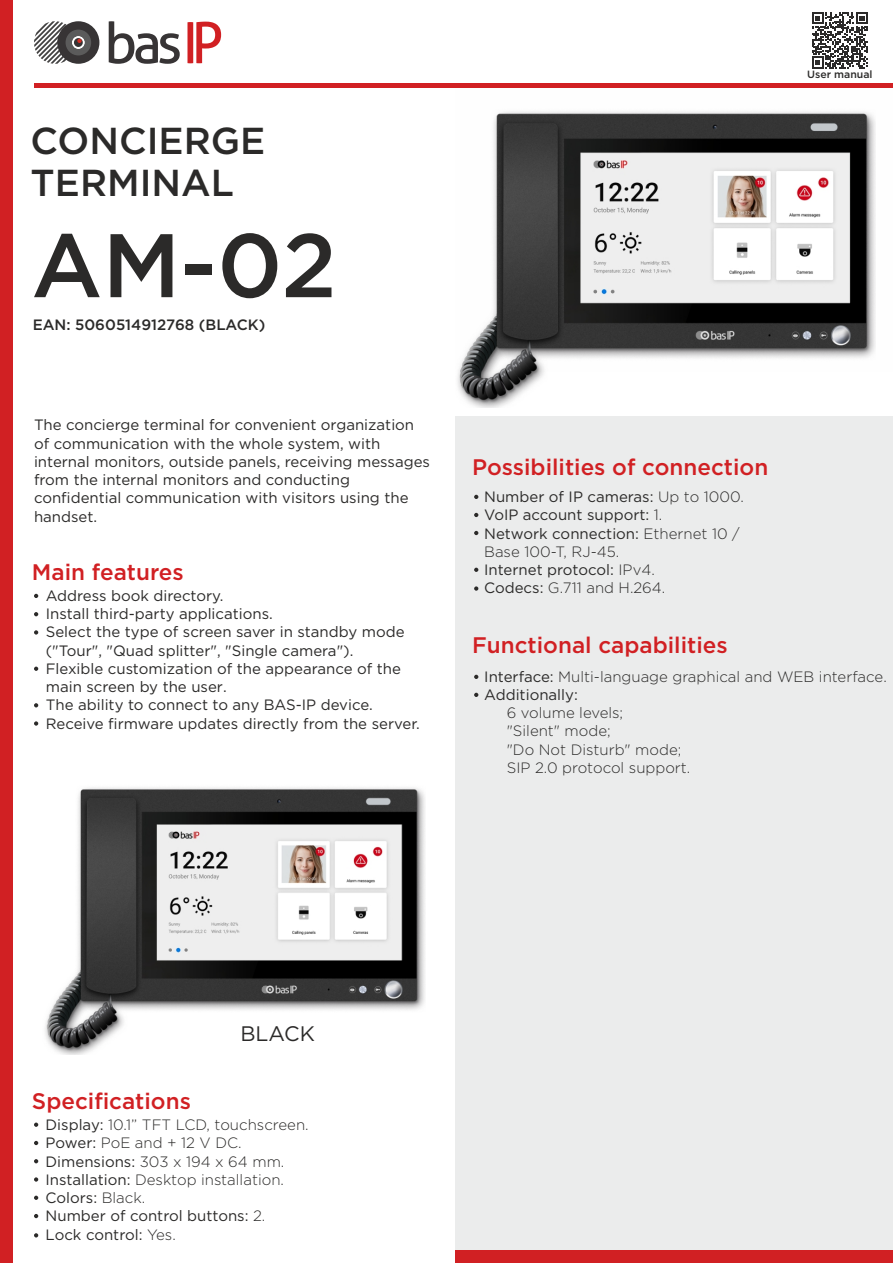
<style>
.page{position:relative;width:893px;height:1263px;background:#fff}
.page>*{position:absolute;margin:0;border:0;box-sizing:border-box;transform-origin:0 0}
.t1{font:500 90px "Gotham Pro";color:#2b2a29}
.t2{font:500 37.5px/42px "Gotham Pro";color:#2b2a29}
.t3{font:500 22.5px "Gotham Pro";color:#d12023}
.t4{font:21px "Gotham Pro";color:#2b2a29}
.t5{font:15px/18.3px "Gotham Pro";color:#2b2a29}
.t6{font:300 15px/18.3px "Gotham Pro";color:#2b2a29}
.t7{font:500 15px "Gotham Pro";color:#2b2a29}
.t8{font:500 10.5px "Gotham Pro";color:#2b2a29}
.s1{font-weight:300}
.s2{font-weight:400}
</style>
<div class="page">
<div style="left:455px;top:417px;width:438px;height:846px;background:#ebecec"></div>
<div style="left:0;top:0;width:13px;height:1263px;background:#d12023"></div>
<svg style="left:109px;top:21px;width:71px;height:43px"></svg>
<svg style="left:187px;top:22px;width:34px;height:41px"></svg>
<svg style="left:34px;top:21px;width:65px;height:43px"></svg>
<hr style="left:34px;top:83px;width:859px;height:4px;background:#d12023">
<div style="left:455px;top:1250px;width:438px;height:13px;background:#d12023"></div>
<svg style="left:34px;top:1122px;width:4px;height:5px"></svg>
<svg style="left:34px;top:1159px;width:4px;height:4px"></svg>
<svg style="left:34px;top:1177px;width:4px;height:4px"></svg>
<svg style="left:34px;top:1196px;width:4px;height:4px"></svg>
<svg style="left:34px;top:1214px;width:4px;height:4px"></svg>
<svg style="left:474px;top:495px;width:4px;height:4px"></svg>
<svg style="left:474px;top:531px;width:4px;height:4px"></svg>
<svg style="left:474px;top:568px;width:4px;height:4px"></svg>
<svg style="left:474px;top:586px;width:4px;height:5px"></svg>
<svg style="left:474px;top:675px;width:4px;height:4px"></svg>
<svg style="left:474px;top:693px;width:4px;height:4px"></svg>
<img style="left:457px;top:111px;width:419px;height:297px">
<div style="left:810px;top:11px;width:60px;height:59px;background:linear-gradient(to bottom,#fefefe,#fefefe)"></div>
<svg style="left:812px;top:12px;width:56px;height:56px"></svg>
<img style="left:45px;top:787px;width:380px;height:268px">
<svg style="left:34px;top:1141px;width:4px;height:4px"></svg>
<svg style="left:34px;top:1233px;width:4px;height:4px"></svg>
<svg style="left:34px;top:594px;width:4px;height:4px"></svg>
<svg style="left:34px;top:630px;width:4px;height:5px"></svg>
<svg style="left:34px;top:703px;width:4px;height:4px"></svg>
<svg style="left:34px;top:721px;width:4px;height:5px"></svg>
<svg style="left:34px;top:612px;width:4px;height:4px"></svg>
<svg style="left:474px;top:513px;width:4px;height:4px"></svg>
<svg style="left:34px;top:667px;width:4px;height:4px"></svg>
<h2 class="t2" style="left:31px;top:123px;width:236px">CONCIERGE<br>TERMINAL</h2>
<h1 class="t1" style="left:31px;top:231px;width:307px">AM-02</h1>
<p class="t7" style="left:33px;top:319px;width:234px">EAN: 5060514912768 (BLACK)</p>
<p class="t5" style="left:34px;top:417px;width:397px">The concierge terminal for convenient organization of communication with the whole system, with internal monitors, outside panels, receiving messages from the internal monitors and conducting confidential communication with visitors using the handset.</p>
<h3 class="t3" style="left:32px;top:564px;width:153px">Main features</h3>
<p class="t5" style="left:46px;top:587px;width:375px">Address book directory.<br>Install third-party applications.<br>Select the type of screen saver in standby mode ("Tour", "Quad splitter", "Single camera").<br>Flexible customization of the appearance of the main screen by the user.<br>The ability to connect to any BAS-IP device.<br>Receive firmware updates directly from the server.</p>
<p class="t8" style="left:807px;top:70px;width:67px">User manual</p>
<h3 class="t3" style="left:472px;top:459px;width:298px">Possibilities of connection</h3>
<p class="t5" style="left:484px;top:489px;width:261px">Number of IP cameras: <span class="s1">Up to 1000.<br></span>VoIP account support: <span class="s1">1.<br></span>Network connection: <span class="s1">Ethernet 10 /<br>Base 100-T, RJ-45.<br></span>Internet protocol: <span class="s1">IPv4.<br></span>Codecs: <span class="s1">G.711 and H.264.</span></p>
<h3 class="t3" style="left:472px;top:636px;width:257px">Functional capabilities</h3>
<p class="t6" style="left:484px;top:668px;width:404px"><span class="s2">Interface:</span> Multi-language graphical and WEB interface.<br><span class="s2">Additionally:</span></p>
<p class="t6" style="left:507px;top:705px;width:185px">6 volume levels;<br>"Silent" mode;<br>"Do Not Disturb" mode;<br>SIP 2.0 protocol support.</p>
<h3 class="t4" style="left:240px;top:1025px;width:76px">BLACK</h3>
<h3 class="t3" style="left:32px;top:1092px;width:160px">Specifications</h3>
<p class="t6" style="left:46px;top:1116px;width:265px"><span class="s2">Display:</span> 10.1” TFT LCD, touchscreen.<br><span class="s2">Power:</span> PoE and + 12 V DC.<br><span class="s2">Dimensions:</span> 303 x 194 x 64 mm.<br><span class="s2">Installation:</span> Desktop installation.<br><span class="s2">Colors:</span> Black.<br><span class="s2">Number of control buttons:</span> 2.<br><span class="s2">Lock control:</span> Yes.</p>
</div>
